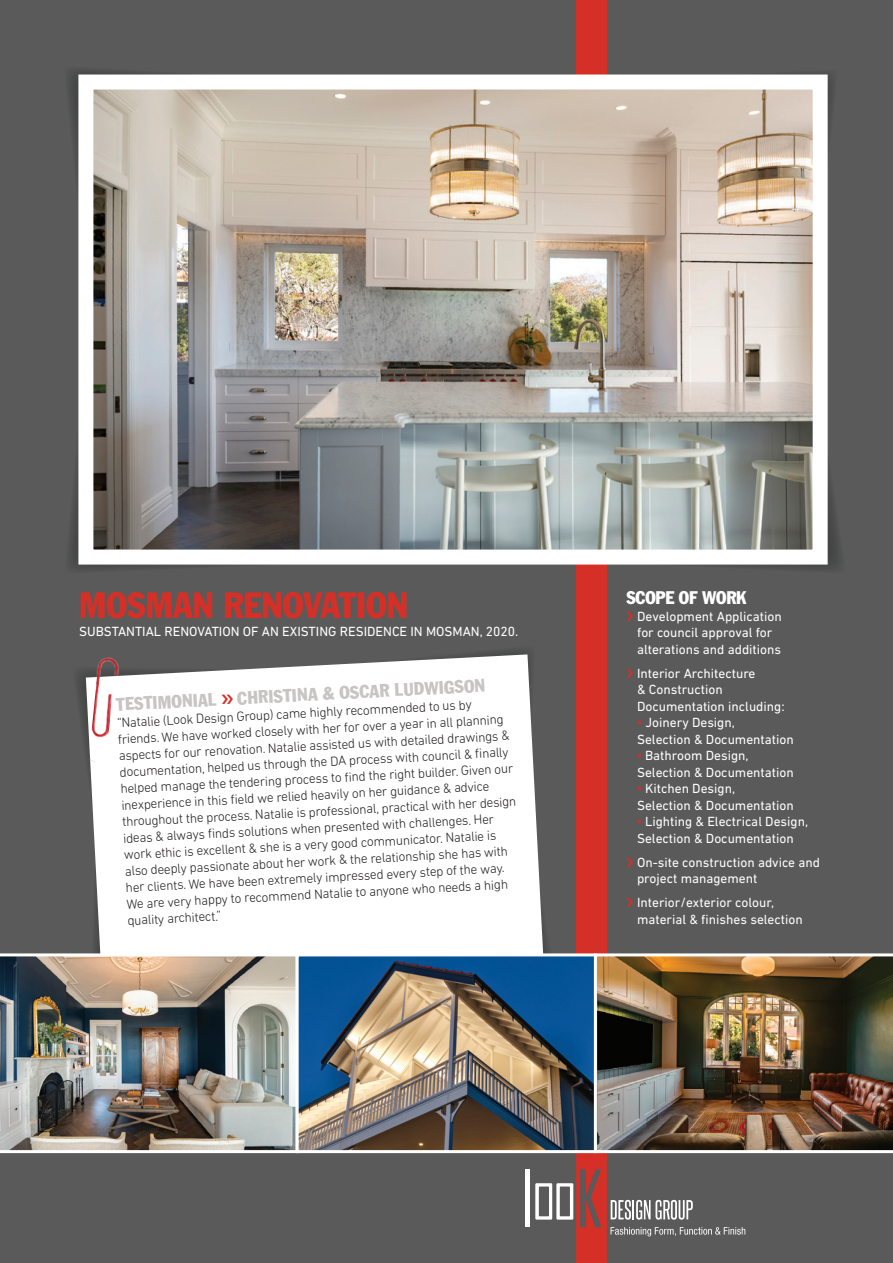
<style>
.page{position:relative;width:893px;height:1263px;background:#595a59}
.page>*{position:absolute;margin:0;border:0;box-sizing:border-box;transform-origin:0 0}
.t1{font:condensed 36px "Franklin Gothic Std";color:#d53027}
.t2{font:condensed 18px "Franklin Gothic Std";color:#c8c4c4}
.t3{font:condensed 18px "Franklin Gothic Std";letter-spacing:-.01em;color:#fff}
.t4{font:300 13.5px/16.5px "DIN Next LT Pro";color:#231f20}
.t5{font:13.5px/16.5px "DIN Next LT Pro";color:#fff}
.s1{font-family:"Georgia";color:#d53027}
</style>
<div class="page">
<div style="left:90px;top:654px;width:454px;height:299px;background:#fff"></div>
<div style="left:576px;top:0;width:31px;height:1079px;background:#d53027"></div>
<div style="left:535px;top:1183px;width:17px;height:36px;background:linear-gradient(to bottom,#fefefe,#fefefe)"></div>
<div style="left:525px;top:1169px;width:5px;height:58px;background:#fff"></div>
<svg style="left:539px;top:1186px;width:10px;height:30px"></svg>
<div style="left:556px;top:1183px;width:17px;height:36px;background:#fff"></div>
<svg style="left:576px;top:1153px;width:169px;height:110px"></svg>
<svg style="left:559px;top:1186px;width:11px;height:30px"></svg>
<img style="left:300px;top:957px;width:293px;height:192px">
<img style="left:0;top:953px;width:296px;height:200px">
<div style="left:296px;top:953px;width:301px;height:200px;border:3px solid #fff"></div>
<img style="left:594px;top:953px;width:299px;height:200px">
<div style="left:690px;top:1214px;width:31px;height:8px;background:#595a59"></div>
<svg style="left:70px;top:71px;width:770px;height:498px"></svg>
<img style="left:94px;top:91px;width:718px;height:457px">
<div style="left:78px;top:75px;width:750px;height:489px;border:15px solid #fff"></div>
<img style="left:78px;top:654px;width:53px;height:117px">
<svg style="left:222px;top:694px;width:11px;height:10px"></svg>
<h1 class="t1" style="left:79px;top:583px;width:331px">MOSMAN RENOVATION</h1>
<p class="t5" style="left:79px;top:623px;width:441px">SUBSTANTIAL RENOVATION OF AN EXISTING RESIDENCE IN MOSMAN, 2020.</p>
<h2 class="t2" style="left:116px;top:693px;width:371px;rotate:-3deg">TESTIMONIAL CHRISTINA &amp; OSCAR LUDWIGSON</h2>
<p class="t4" style="left:117px;top:714px;width:396px;rotate:-3deg">“Natalie (Look Design Group) came highly recommended to us by friends. We have worked closely with her for over a year in all planning aspects for our renovation. Natalie assisted us with detailed drawings &amp; documentation, helped us through the DA process with council &amp; fi nally helped manage the tendering process to fi nd the right builder. Given our inexperience in this fi eld we relied heavily on her guidance &amp; advice throughout the process. Natalie is professional, practical with her design ideas &amp; always fi nds solutions when presented with challenges. Her work ethic is excellent &amp; she is a very good communicator. Natalie is also deeply passionate about her work &amp; the relationship she has with her clients. We have been extremely impressed every step of the way.<br>We are very happy to recommend Natalie to anyone who needs a high quality architect.”</p>
<h2 class="t3" style="left:626px;top:587px;width:122px">SCOPE OF WORK</h2>
<p class="t5" style="left:637px;top:608px;width:146px">Development Application for council approval for alterations and additions</p>
<p class="t5" style="left:637px;top:665px;width:149px">Interior Architecture<br>&amp; Construction<br>Documentation including:</p>
<p class="t5" style="left:637px;top:714px;width:158px"><span class="s1">▪</span> Joinery Design,<br>Selection &amp; Documentation</p>
<p class="t5" style="left:637px;top:747px;width:158px"><span class="s1">▪</span> Bathroom Design,<br>Selection &amp; Documentation</p>
<p class="t5" style="left:637px;top:780px;width:158px"><span class="s1">▪</span> Kitchen Design,<br>Selection &amp; Documentation</p>
<p class="t5" style="left:637px;top:813px;width:173px"><span class="s1">▪</span> Lighting &amp; Electrical Design,<br>Selection &amp; Documentation</p>
<p class="t5" style="left:637px;top:854px;width:184px">On-site construction advice and project management</p>
<p class="t5" style="left:637px;top:894px;width:167px">Interior/exterior colour, material &amp; finishes selection</p>
</div>
